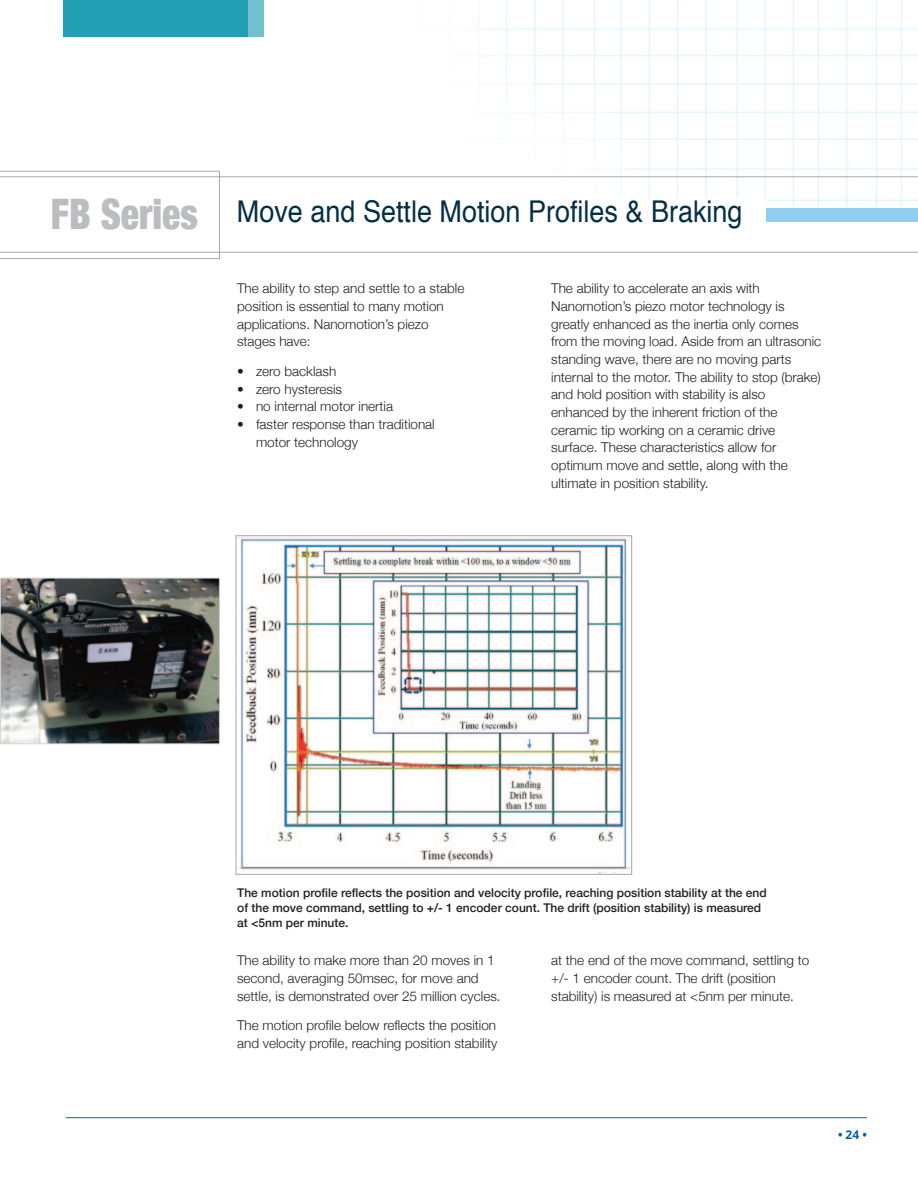
<style>
.page{position:relative;width:918px;height:1188px;background:#fff}
.page>*{position:absolute;margin:0;border:0;box-sizing:border-box;transform-origin:0 0}
.t1{font:900 condensed 42px "Helvetica Neue";color:#bcbdc0;scale:.9 1}
.t2{font:30px "Helvetica";color:#052f45;scale:.9 1}
.t3{font:300 13.5px/17.7px "Helvetica Neue";color:#231f20}
.t4{font:500 12px/15px "Helvetica Neue";color:#231f20}
.t5{font:700 12px "Open Sans";color:#0065a2}
</style>
<div class="page">
<img style="left:0;top:0;width:918px;height:208px">
<div style="left:721px;top:208px;width:197px;height:14px;background:#92cdf0"></div>
<svg style="left:0;top:171px;width:220px;height:88px"></svg>
<hr style="left:0;top:176px;width:918px;height:1px;background:#a8a9ad">
<hr style="left:0;top:252px;width:918px;height:1px;background:#a8a9ad">
<div style="left:235px;top:198px;width:531px;height:43px;background:#fff"></div>
<img style="left:2px;top:580px;width:216px;height:162px">
<div style="left:0;top:578px;width:220px;height:166px;border:1px solid #d1d2d4"></div>
<img style="left:238px;top:537px;width:392px;height:336px">
<div style="left:236px;top:535px;width:396px;height:340px;border:1px solid #a8a9ad"></div>
<hr style="left:66px;top:1117px;width:801px;height:1px;background:#0065a2">
<div style="left:64px;top:0;width:200px;height:36px;background:#239fb3"></div>
<div style="left:248px;top:0;width:29px;height:36px;background:#fff;opacity:.37"></div>
<p class="t1" style="left:51px;top:188px;width:165px">FB Series</p>
<p class="t2" style="left:237px;top:199px;width:563px">Move and Settle Motion Profiles &amp; Braking</p>
<p class="t3" style="left:237px;top:279px;width:229px">The ability to step and settle to a stable position is essential to many motion applications. Nanomotion’s piezo stages have:</p>
<p class="t3" style="left:237px;top:362px;width:101px">• zero backlash</p>
<p class="t3" style="left:237px;top:380px;width:106px">• zero hysteresis</p>
<p class="t3" style="left:237px;top:397px;width:157px">• no internal motor inertia</p>
<p class="t3" style="left:256px;top:415px;width:180px;text-indent:-19px">• faster response than traditional motor technology</p>
<p class="t3" style="left:551px;top:279px;width:272px">The ability to accelerate an axis with Nanomotion’s piezo motor technology is greatly enhanced as the inertia only comes from the moving load. Aside from an ultrasonic standing wave, there are no moving parts internal to the motor. The ability to stop (brake) and hold position with stability is also enhanced by the inherent friction of the ceramic tip working on a ceramic drive surface. These characteristics allow for optimum move and settle, along with the ultimate in position stability.</p>
<p class="t4" style="left:237px;top:885px;width:531px">The motion profile reflects the position and velocity profile, reaching position stability at the end of the move command, settling to +/- 1 encoder count. The drift (position stability) is measured at &lt;5nm per minute.</p>
<p class="t3" style="left:237px;top:951px;width:265px">The ability to make more than 20 moves in 1 second, averaging 50msec, for move and settle, is demonstrated over 25 million cycles.</p>
<p class="t3" style="left:237px;top:1016px;width:262px">The motion profile below reflects the position and velocity profile, reaching position stability</p>
<p class="t3" style="left:551px;top:951px;width:260px">at the end of the move command, settling to +/- 1 encoder count. The drift (position stability) is measured at &lt;5nm per minute.</p>
<p class="t5" style="left:838px;top:1127px;width:30px">• 24 •</p>
</div>
